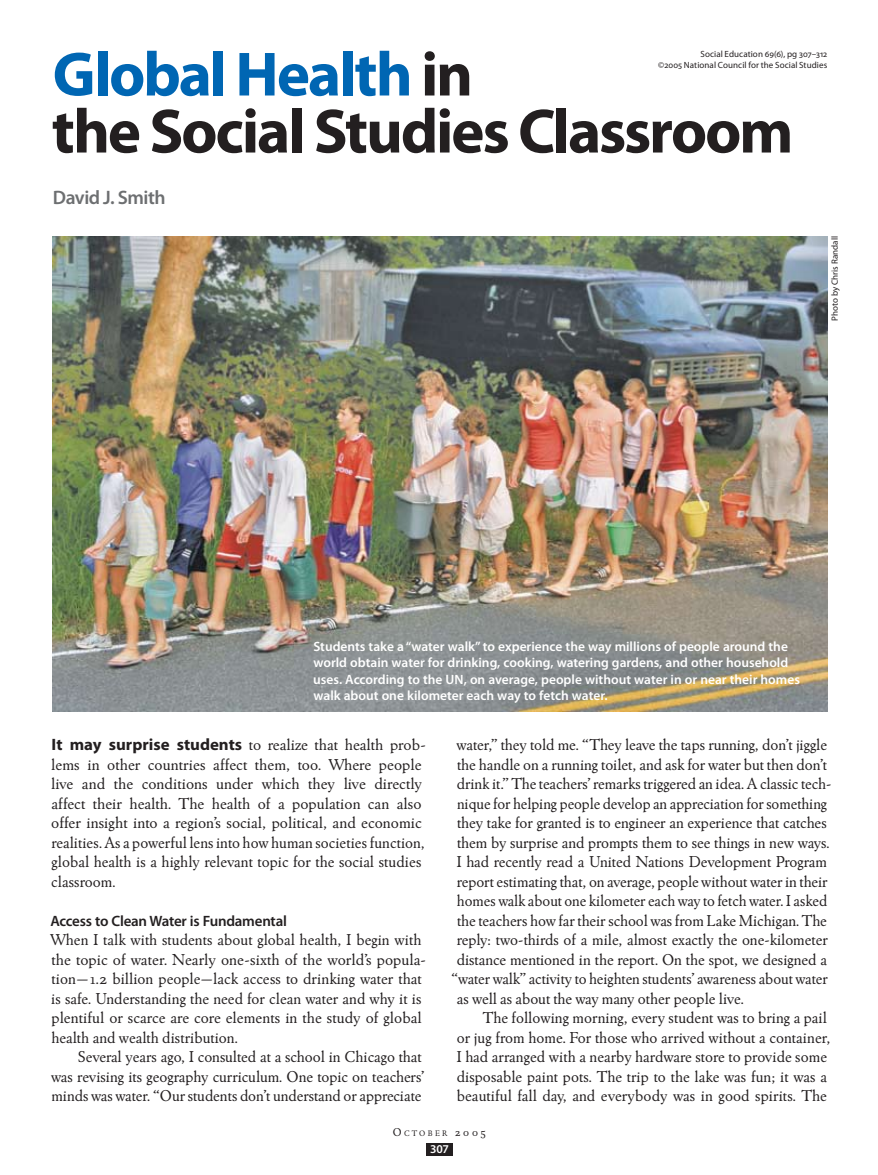
<style>
.page{position:relative;width:878px;height:1175px;background:#fff}
.page>*{position:absolute;margin:0;border:0;box-sizing:border-box;transform-origin:0 0}
.t1{font:700 63px/57px "Myriad Pro";letter-spacing:-.035em;color:#231f20}
.t2{font:600 19.5px "Myriad Pro";letter-spacing:-.025em;color:#6d6f71}
.t3{font:16.5px/19.5px "Winchester New ITC Book OS";letter-spacing:-.005em;color:#231f20}
.t4{font:600 15px "Myriad Pro";letter-spacing:-.015em;color:#231f20}
.t5{font:600 13.5px/16.5px "Myriad Pro";color:#fff}
.t6{font:600 12px "Myriad Pro";color:#fff}
.t7{font:9px/10.8px "Myriad Pro";letter-spacing:.005em;color:#231f20;text-align:right}
.t8{font:8.4px "Winchester New ITC Book OS";letter-spacing:.275em;color:#231f20}
.s1{color:#0066b3}
.s2{font-family:"Myriad Pro";font-weight:700}
.s3{font-size:12px}
</style>
<div class="page">
<img style="left:52px;top:236px;width:775px;height:475px">
<div style="left:426px;top:1143px;width:26px;height:12px;background:#231f20"></div>
<p class="t7" style="left:658px;top:48px;width:170px">Social Education 69(6), pg 307–312<br>©2005 National Council for the Social Studies</p>
<h1 class="t1" style="left:52px;top:44px;width:743px"><span class="s1">Global Health</span> in<br>the Social Studies Classroom</h1>
<p class="t2" style="left:53px;top:185px;width:114px">David J. Smith</p>
<p class="t7" style="left:829px;top:321px;width:86px;rotate:-90deg">Photo by Chris Randall</p>
<p class="t5" style="left:313px;top:637px;width:488px">Students take a “water walk” to experience the way millions of people around the world obtain water for drinking, cooking, watering gardens, and other household uses. According to the UN, on average, people without water in or near their homes walk about one kilometer each way to fetch water.</p>
<p class="t3" style="left:51px;top:735px;width:376px"><span class="s2">It may surprise students</span> to realize that health prob&shy;lems in other countries affect them, too. Where people live and the conditions under which they live directly affect their health. The health of a population can also offer insight into a region’s social, political, and economic realities. As a powerful lens into how human societies function, global health is a highly relevant topic for the social studies classroom.</p>
<p class="t4" style="left:50px;top:911px;width:238px">Access to Clean Water is Fundamental</p>
<p class="t3" style="left:50px;top:930px;width:377px">When I talk with students about global health, I begin with the topic of water. Nearly one-sixth of the world’s popula&shy;tion—1.2 billion people—lack access to drinking water that is safe. Understanding the need for clean water and why it is plentiful or scarce are core elements in the study of global health and wealth distribution.</p>
<p class="t3" style="left:51px;top:1047px;width:374px;text-indent:27px">Several years ago, I consulted at a school in Chicago that was revising its geography curriculum. One topic on teachers’ minds was water. “Our students don’t understand or appreciate</p>
<p class="t3" style="left:456px;top:735px;width:372px">water,” they told me. “They leave the taps running, don’t jiggle</p>
<p class="t3" style="left:457px;top:754px;width:371px">the handle on a running toilet, and ask for water but then don’t</p>
<p class="t3" style="left:456px;top:774px;width:376px">drink it.” The teachers’ remarks triggered an idea. A classic tech-</p>
<p class="t3" style="left:457px;top:793px;width:372px">nique for helping people develop an appreciation for something</p>
<p class="t3" style="left:457px;top:813px;width:371px">they take for granted is to engineer an experience that catches</p>
<p class="t3" style="left:457px;top:832px;width:374px">them by surprise and prompts them to see things in new ways.</p>
<p class="t3" style="left:456px;top:852px;width:372px">I had recently read a United Nations Development Program</p>
<p class="t3" style="left:457px;top:871px;width:372px">report estimating that, on average, people without water in their</p>
<p class="t3" style="left:457px;top:891px;width:372px">homes walk about one kilometer each way to fetch water. I asked</p>
<p class="t3" style="left:457px;top:910px;width:371px">the teachers how far their school was from Lake Michigan. The</p>
<p class="t3" style="left:457px;top:930px;width:372px">reply: two-thirds of a mile, almost exactly the one-kilometer</p>
<p class="t3" style="left:456px;top:949px;width:372px">distance mentioned in the report. On the spot, we designed a</p>
<p class="t3" style="left:451px;top:969px;width:378px">“water walk” activity to heighten students’ awareness about water</p>
<p class="t3" style="left:457px;top:988px;width:288px">as well as about the way many other people live.</p>
<p class="t3" style="left:483px;top:1008px;width:346px">The following morning, every student was to bring a pail</p>
<p class="t3" style="left:457px;top:1027px;width:375px">or jug from home. For those who arrived without a container,</p>
<p class="t3" style="left:456px;top:1047px;width:372px">I had arranged with a nearby hardware store to provide some</p>
<p class="t3" style="left:456px;top:1066px;width:372px">disposable paint pots. The trip to the lake was fun; it was a</p>
<p class="t3" style="left:457px;top:1086px;width:371px">beautiful fall day, and everybody was in good spirits. The</p>
<p class="t8" style="left:393px;top:1128px;width:95px"><span class="s3">O</span>cto ber <span class="s3">2005</span></p>
<p class="t6" style="left:430px;top:1141px;width:20px">307</p>
</div>
